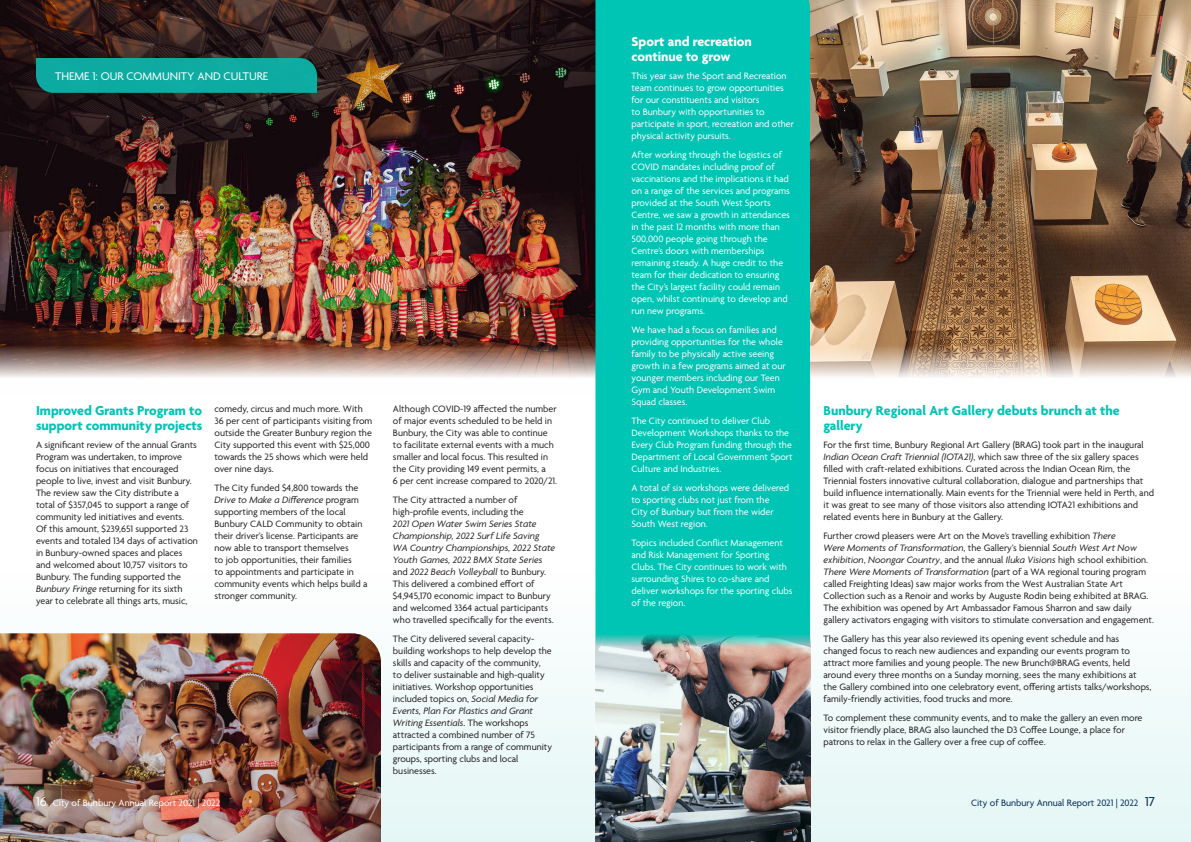
<style>
.page{position:relative;width:1191px;height:842px;background:#fff}
.page>*{position:absolute;margin:0;border:0;box-sizing:border-box;transform-origin:0 0}
.Agenda_Body_Headings{font:700 14px/15px "Agenda";color:#00c4b4}
.Agenda_Body_Headings-2{font:700 14px/15px "Agenda";color:#fff}
.Agenda_Body_Headings-3{font:12px "Agenda";color:#fff}
.Body_Copy{font:10px/12px "Agenda";color:#231f20}
.Body_Copy-2{font:10px/12px "Agenda";color:#fff}
.t1{font:10px "Agenda";color:#002856}
.s1{font-style:italic}
.s2{font-size:14px}
</style>
<div class="page">
<svg style="left:381px;top:634px;width:810px;height:208px;fill:#edf9f9"></svg>
<img style="left:810px;top:0;width:381px;height:377px">
<img style="left:0;top:0;width:595px;height:377px">
<img style="left:0;top:633px;width:381px;height:209px">
<div style="left:595px;top:0;width:215px;height:633px;background:#00c4b4"></div>
<img style="left:595px;top:633px;width:215px;height:209px">
<div style="left:36px;top:58px;width:281px;height:35px;background:#0daba1"></div>
<p class="Agenda_Body_Headings-3" style="left:55px;top:69px;width:215px">THEME 1: OUR COMMUNITY AND CULTURE</p>
<p class="Agenda_Body_Headings" style="left:36px;top:404px;width:168px">Improved Grants Program to support community projects</p>
<p class="Body_Copy" style="left:36px;top:439px;width:163px">A significant review of the annual Grants Program was undertaken, to improve focus on initiatives that encouraged people to live, invest and visit Bunbury.<br>The review saw the City distribute a total of $357,045 to support a range of community led initiatives and events.<br>Of this amount, $239,651 supported 23 events and totaled 134 days of activation in Bunbury-owned spaces and places and welcomed about 10,757 visitors to Bunbury. The funding supported the <span class="s1">Bunbury Fringe</span> returning for its sixth year to celebrate all things arts, music,</p>
<p class="Body_Copy" style="left:214px;top:404px;width:159px">comedy, circus and much more. With 36 per cent of participants visiting from outside the Greater Bunbury region the City supported this event with $25,000 towards the 25 shows which were held over nine days.</p>
<p class="Body_Copy" style="left:214px;top:483px;width:154px">The City funded $4,800 towards the <span class="s1">Drive to Make a Difference</span> program supporting members of the local Bunbury CALD Community to obtain their driver’s license. Participants are now able to transport themselves<br>to job opportunities, their families<br>to appointments and participate in community events which helps build a stronger community.</p>
<p class="Body_Copy" style="left:393px;top:404px;width:166px">Although COVID-19 affected the number of major events scheduled to be held in Bunbury, the City was able to continue to facilitate external events with a much smaller and local focus. This resulted in the City providing 149 event permits, a<br>6 per cent increase compared to 2020/21.</p>
<p class="Body_Copy" style="left:393px;top:495px;width:164px">The City attracted a number of high-profile events, including the<br><span class="s1">2021 Open Water Swim Series State Championship, 2022 Surf Life Saving WA Country Championships, 2022 State Youth Games, 2022 BMX State Series </span>and <span class="s1">2022 Beach Volleyball</span> to Bunbury.<br>This delivered a combined effort of $4,945,170 economic impact to Bunbury and welcomed 3364 actual participants who travelled specifically for the events.</p>
<p class="Body_Copy" style="left:393px;top:634px;width:161px">The City delivered several capacity&shy;building workshops to help develop the skills and capacity of the community,<br>to deliver sustainable and high-quality initiatives. Workshop opportunities included topics on, <span class="s1">Social Media for Events, Plan For Plastics and Grant Writing Essentials</span>. The workshops attracted a combined number of 75 participants from a range of community groups, sporting clubs and local businesses.</p>
<p class="Agenda_Body_Headings-2" style="left:631px;top:35px;width:122px">Sport and recreation continue to grow</p>
<p class="Body_Copy-2" style="left:631px;top:70px;width:164px">This year saw the Sport and Recreation team continues to grow opportunities for our constituents and visitors<br>to Bunbury with opportunities to participate in sport, recreation and other physical activity pursuits.</p>
<p class="Body_Copy-2" style="left:631px;top:149px;width:160px">After working through the logistics of COVID mandates including proof of vaccinations and the implications it had on a range of the services and programs provided at the South West Sports Centre, we saw a growth in attendances in the past 12 months with more than 500,000 people going through the Centre’s doors with memberships remaining steady. A huge credit to the team for their dedication to ensuring the City’s largest facility could remain open, whilst continuing to develop and run new programs.</p>
<p class="Body_Copy-2" style="left:631px;top:324px;width:156px">We have had a focus on families and providing opportunities for the whole family to be physically active seeing growth in a few programs aimed at our younger members including our Teen<br>Gym and Youth Development Swim<br>Squad classes.</p>
<p class="Body_Copy-2" style="left:631px;top:415px;width:163px">The City continued to deliver Club Development Workshops thanks to the Every Club Program funding through the Department of Local Government Sport Culture and Industries.</p>
<p class="Body_Copy-2" style="left:631px;top:482px;width:159px">A total of six workshops were delivered to sporting clubs not just from the<br>City of Bunbury but from the wider<br>South West region.</p>
<p class="Body_Copy-2" style="left:631px;top:537px;width:163px">Topics included Conflict Management and Risk Management for Sporting Clubs. The City continues to work with surrounding Shires to co-share and deliver workshops for the sporting clubs of the region.</p>
<p class="Agenda_Body_Headings" style="left:823px;top:404px;width:297px">Bunbury Regional Art Gallery debuts brunch at the gallery</p>
<p class="Body_Copy" style="left:823px;top:439px;width:332px">For the first time, Bunbury Regional Art Gallery (BRAG) took part in the inaugural <span class="s1">Indian Ocean Craft Triennial (IOTA21)</span>, which saw three of the six gallery spaces filled with craft-related exhibitions. Curated across the Indian Ocean Rim, the Triennial fosters innovative cultural collaboration, dialogue and partnerships that build influence internationally. Main events for the Triennial were held in Perth, and it was great to see many of those visitors also attending IOTA21 exhibitions and related events here in Bunbury at the Gallery.</p>
<p class="Body_Copy" style="left:823px;top:530px;width:332px">Further crowd pleasers were Art on the Move’s travelling exhibition <span class="s1">There<br>Were Moments of Transformation</span>, the Gallery’s biennial <span class="s1">South West Art Now exhibition</span>, <span class="s1">Noongar Country</span>, and the annual <span class="s1">Iluka Visions</span> high school exhibition.<br><span class="s1">There Were Moments of Transformation</span> (part of a WA regional touring program called Freighting Ideas) saw major works from the West Australian State Art Collection such as a Renoir and works by Auguste Rodin being exhibited at BRAG.<br>The exhibition was opened by Art Ambassador Famous Sharron and saw daily gallery activators engaging with visitors to stimulate conversation and engagement.</p>
<p class="Body_Copy" style="left:823px;top:633px;width:329px">The Gallery has this year also reviewed its opening event schedule and has changed focus to reach new audiences and expanding our events program to attract more families and young people. The new Brunch@BRAG events, held around every three months on a Sunday morning, sees the many exhibitions at the Gallery combined into one celebratory event, offering artists talks/workshops, family-friendly activities, food trucks and more.</p>
<p class="Body_Copy" style="left:823px;top:712px;width:320px">To complement these community events, and to make the gallery an even more visitor friendly place, BRAG also launched the D3 Coffee Lounge, a place for patrons to relax in the Gallery over a free cup of coffee.</p>
<p class="Body_Copy-2" style="left:36px;top:797px;width:186px"><span class="s2">16</span> City of Bunbury Annual Report 2021 | 2022</p>
<p class="t1" style="left:971px;top:797px;width:185px">City of Bunbury Annual Report 2021 | 2022 <span class="s2">17</span></p>
</div>
